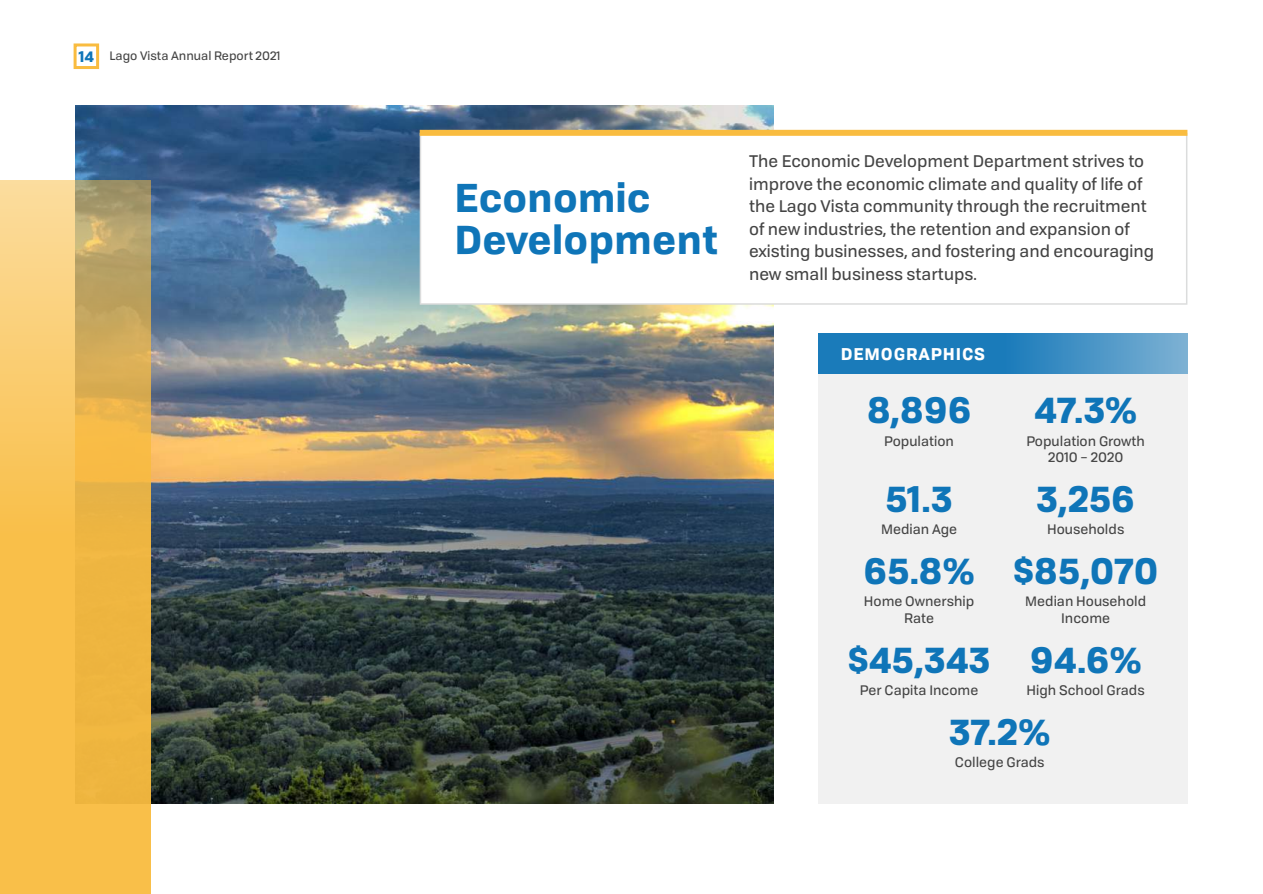
<style>
.page{position:relative;width:1263px;height:894px;background:#fff}
.page>*{position:absolute;margin:0;border:0;box-sizing:border-box;transform-origin:0 0}
.t1{font:700 39px/42px "Tofino";color:#0f75b8}
.t2{font:700 36px "Tofino";color:#0f75b8}
.t3{font:16.5px/22.5px "Tofino";color:#444}
.t4{font:700 16.5px "Tofino";letter-spacing:.05em;color:#fff}
.t5{font:700 15px "Tofino";color:#0f75b8}
.t6{font:13.5px/16.5px "Tofino";color:#444;text-align:center}
.t7{font:12px "Tofino";color:#444}
</style>
<div class="page">
<img style="left:75px;top:105px;width:698px;height:698px">
<svg style="left:0;top:180px;width:150px;height:713px;background:#eebc55"></svg>
<div style="left:74px;top:43px;width:25px;height:26px;border:3px solid #f9bc40"></div>
<div style="left:818px;top:333px;width:369px;height:470px;background:#f1f1f1"></div>
<svg style="left:818px;top:333px;width:369px;height:40px;background:#3288c0"></svg>
<svg style="left:420px;top:136px;width:767px;height:168px"></svg>
<div style="left:420px;top:130px;width:767px;height:6px;background:#f9bc40"></div>
<p class="t5" style="left:79px;top:44px;width:17px">14</p>
<p class="t7" style="left:110px;top:46px;width:172px">Lago Vista Annual Report 2021</p>
<h1 class="t1" style="left:454px;top:174px;width:265px">Economic<br>Development</h1>
<p class="t3" style="left:749px;top:149px;width:406px">The Economic Development Department strives to improve the economic climate and quality of life of the Lago Vista community through the recruitment of new industries, the retention and expansion of existing businesses, and fostering and encouraging new small business startups.</p>
<p class="t4" style="left:841px;top:340px;width:146px">DEMOGRAPHICS</p>
<h2 class="t2" style="left:866px;top:380px;width:106px">8,896</h2>
<p class="t6" style="left:884px;top:431px;width:71px">Population</p>
<h2 class="t2" style="left:885px;top:468px;width:69px">51.3</h2>
<p class="t6" style="left:881px;top:519px;width:78px">Median Age</p>
<h2 class="t2" style="left:863px;top:540px;width:112px">65.8%</h2>
<p class="t6" style="left:864px;top:592px;width:112px">Home Ownership<br>Rate</p>
<h2 class="t2" style="left:1034px;top:380px;width:104px">47.3%</h2>
<p class="t6" style="left:1026px;top:431px;width:120px">Population Growth<br>2010 – 2020</p>
<h2 class="t2" style="left:1036px;top:468px;width:100px">3,256</h2>
<p class="t6" style="left:1047px;top:519px;width:79px">Households</p>
<h2 class="t2" style="left:1013px;top:540px;width:147px">$85,070</h2>
<p class="t6" style="left:1025px;top:592px;width:122px">Median Household<br>Income</p>
<h2 class="t2" style="left:848px;top:629px;width:144px">$45,343</h2>
<p class="t6" style="left:860px;top:680px;width:120px">Per Capita Income</p>
<h2 class="t2" style="left:1029px;top:629px;width:113px">94.6%</h2>
<p class="t6" style="left:1026px;top:680px;width:120px">High School Grads</p>
<h2 class="t2" style="left:949px;top:701px;width:103px">37.2%</h2>
<p class="t6" style="left:955px;top:753px;width:91px">College Grads</p>
</div>
